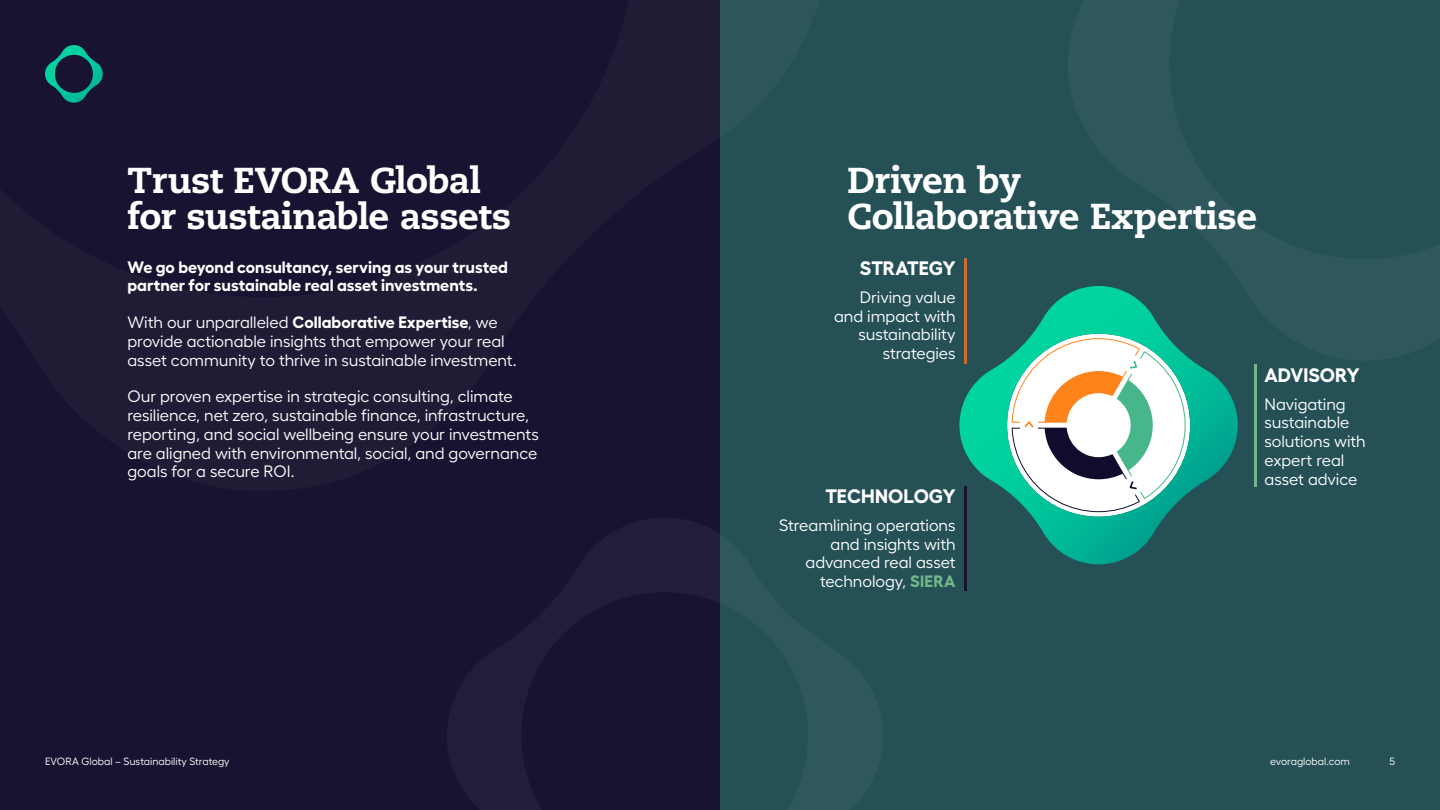
<style>
.page{position:relative;width:1440px;height:810px;background:#fff}
.page>*{position:absolute;margin:0;border:0;box-sizing:border-box;transform-origin:0 0}
.t1{font:800 36px/36px "Caecilia LT Pro 85";letter-spacing:-.015em;color:#fff}
.t2{font:700 19.5px "Hellix";color:#fff}
.t3{font:16.5px/18.8px "Hellix";letter-spacing:-.005em;color:#fff}
.t4{font:700 16.5px/18.8px "Hellix";color:#fff}
.t5{font:10.5px "Hellix";color:#fff}
.s1{font-weight:700}
.s2{font-weight:700;color:#74b58b}
</style>
<div class="page">
<div style="left:0;top:0;width:720px;height:810px;background:#181330"></div>
<div style="left:720px;top:0;width:720px;height:810px;background:#245056"></div>
<svg style="left:447px;top:518px;width:273px;height:292px"></svg>
<svg style="left:959px;top:286px;width:279px;height:278px"></svg>
<svg style="left:1012px;top:338px;width:174px;height:174px"></svg>
<hr style="left:965px;top:487px;width:2px;height:104px;background:#181330">
<hr style="left:1254px;top:364px;width:3px;height:123px;background:#74b58b">
<hr style="left:965px;top:259px;width:2px;height:105px;background:#cd6d2b">
<svg style="left:45px;top:45px;width:58px;height:58px"></svg>
<p class="t1" style="left:128px;top:161px;width:385px">Trust EVORA Global for sustainable assets</p>
<p class="t1" style="left:848px;top:161px;width:411px">Driven by<br>Collaborative Expertise</p>
<p class="t4" style="left:128px;top:255px;width:382px">We go beyond consultancy, serving as your trusted partner for sustainable real asset investments.</p>
<p class="t3" style="left:127px;top:311px;width:391px">With our unparalleled <span class="s1">Collaborative Expertise</span>, we provide actionable insights that empower your real asset community to thrive in sustainable investment.</p>
<p class="t3" style="left:127px;top:385px;width:413px">Our proven expertise in strategic consulting, climate resilience, net zero, sustainable finance, infrastructure, reporting, and social wellbeing ensure your investments are aligned with environmental, social, and governance goals for a secure ROI.</p>
<p class="t2" style="left:860px;top:252px;width:97px">STRATEGY</p>
<p class="t3" style="left:834px;top:286px;width:123px;text-align:right">Driving value and impact with sustainability strategies</p>
<p class="t2" style="left:825px;top:480px;width:132px">TECHNOLOGY</p>
<p class="t3" style="left:779px;top:514px;width:178px;text-align:right">Streamlining operations and insights with advanced real asset technology, <span class="s2">SIERA</span></p>
<p class="t2" style="left:1265px;top:359px;width:97px">ADVISORY</p>
<p class="t3" style="left:1265px;top:393px;width:103px">Navigating sustainable solutions with expert real asset advice</p>
<p class="t5" style="left:45px;top:753px;width:186px">EVORA Global – Sustainability Strategy</p>
<p class="t5" style="left:1270px;top:753px;width:81px">evoraglobal.com</p>
<p class="t5" style="left:1389px;top:753px;width:7px">5</p>
</div>
